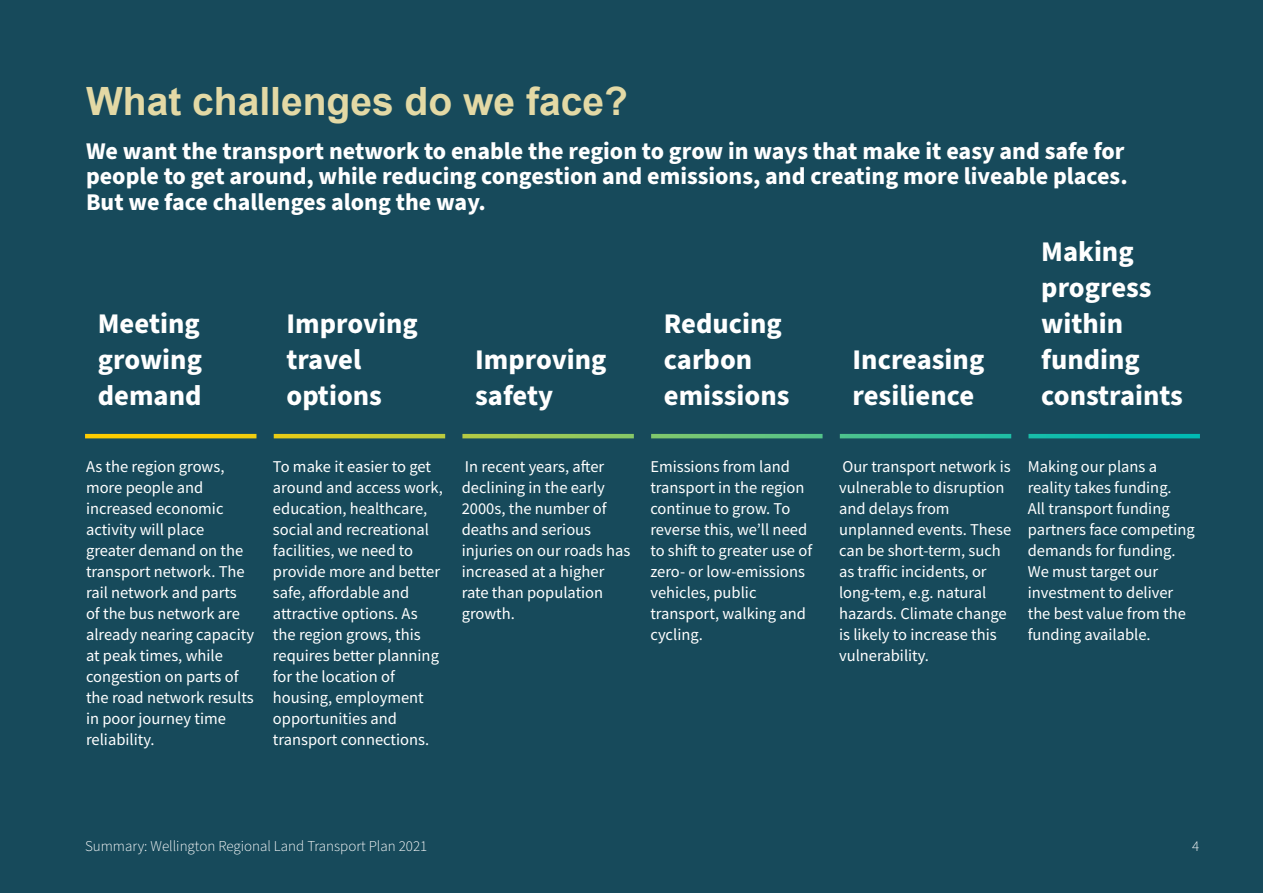
<style>
.page{position:relative;width:1263px;height:893px;background:#174a5b}
.page>*{position:absolute;margin:0;border:0;box-sizing:border-box;transform-origin:0 0}
.Heading_1{font:700 39px "Arial";color:#e3d9a5}
.t1{font:700 28.5px/36px "Source Sans Pro";color:#fff}
.body{font:700 24px/25.5px "Source Sans Pro";color:#fff}
.body-2{font:16.5px/21px "Source Sans Pro";color:#fff}
.body-3{font:300 15px "Source Sans Pro";color:#fff}
</style>
<div class="page">
<svg style="left:85px;top:434px;width:171px;height:4px"></svg>
<svg style="left:274px;top:434px;width:171px;height:4px"></svg>
<svg style="left:462px;top:434px;width:172px;height:4px"></svg>
<svg style="left:651px;top:434px;width:171px;height:4px"></svg>
<svg style="left:840px;top:434px;width:171px;height:4px"></svg>
<svg style="left:1028px;top:434px;width:172px;height:4px"></svg>
<p class="Heading_1" style="left:86px;top:74px;width:543px">What challenges do we face?</p>
<p class="body" style="left:86px;top:139px;width:1043px">We want the transport network to enable the region to grow in ways that make it easy and safe for people to get around, while reducing congestion and emissions, and creating more liveable places.<br>But we face challenges along the way.</p>
<p class="t1" style="left:98px;top:306px;width:106px;text-align:justify">Meeting growing demand</p>
<p class="t1" style="left:286px;top:306px;width:133px">Improving travel options</p>
<p class="t1" style="left:475px;top:342px;width:133px">Improving safety</p>
<p class="t1" style="left:664px;top:306px;width:127px">Reducing carbon emissions</p>
<p class="t1" style="left:852px;top:342px;width:133px">Increasing resilience</p>
<p class="t1" style="left:1041px;top:234px;width:143px">Making progress within funding constraints</p>
<p class="body-2" style="left:86px;top:456px;width:170px">As the region grows, more people and increased economic activity will place greater demand on the transport network. The rail network and parts of the bus network are already nearing capacity at peak times, while congestion on parts of the road network results in poor journey time reliability.</p>
<p class="body-2" style="left:273px;top:456px;width:171px">To make it easier to get around and access work, education, healthcare, social and recreational facilities, we need to provide more and better safe, affordable and attractive options. As the region grows, this requires better planning for the location of housing, employment opportunities and transport connections.</p>
<p class="body-2" style="left:462px;top:456px;width:170px">In recent years, after declining in the early<br>2000s, the number of deaths and serious injuries on our roads has increased at a higher rate than population growth.</p>
<p class="body-2" style="left:650px;top:456px;width:163px">Emissions from land transport in the region continue to grow. To reverse this, we’ll need to shift to greater use of zero- or low-emissions vehicles, public transport, walking and cycling.</p>
<p class="body-2" style="left:839px;top:456px;width:174px">Our transport network is vulnerable to disruption and delays from unplanned events. These can be short-term, such as traffic incidents, or long-tem, e.g. natural hazards. Climate change is likely to increase this vulnerability.</p>
<p class="body-2" style="left:1028px;top:456px;width:169px">Making our plans a reality takes funding.<br>All transport funding partners face competing demands for funding.<br>We must target our investment to deliver the best value from the funding available.</p>
<p class="body-3" style="left:85px;top:836px;width:344px">Summary: Wellington Regional Land Transport Plan 2021</p>
<p class="body-3" style="left:1192px;top:836px;width:9px">4</p>
</div>
